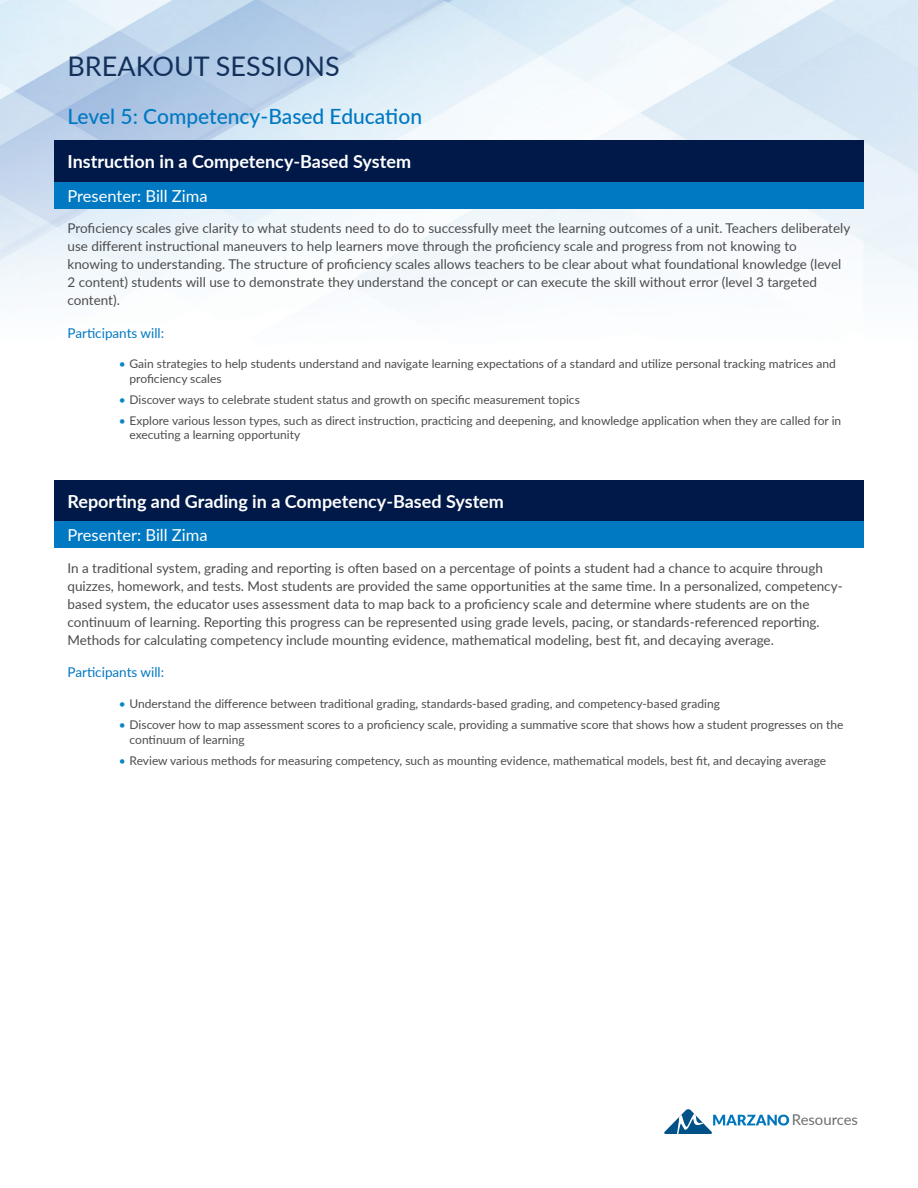
<style>
.page{position:relative;width:918px;height:1188px;background:#fff}
.page>*{position:absolute;margin:0;border:0;box-sizing:border-box;transform-origin:0 0}
.t1{font:27px "Lato";color:#13315b}
.t2{font:500 21px "Lato";color:#0079c2}
.t3{font:700 18px "Lato";color:#fff}
.t4{font:16.5px "Lato";color:#fff}
.t5{font:14.85px "Lato";color:#6c6d70}
.t6{font:13.5px/18px "Lato";color:#4b4c4d}
.t7{font:13.5px "Lato";color:#0079c2}
.t8{font:12px/14.4px "Lato";color:#4b4c4d}
.s1{color:#0c85c8}
</style>
<div class="page">
<img style="left:0;top:0;width:918px;height:306px">
<div style="left:54px;top:140px;width:810px;height:42px;background:#001948"></div>
<div style="left:54px;top:182px;width:810px;height:26px;background:#0079c2"></div>
<div style="left:54px;top:480px;width:810px;height:42px;background:#001948"></div>
<div style="left:54px;top:521px;width:810px;height:27px;background:#0079c2"></div>
<svg style="left:664px;top:1109px;width:125px;height:25px"></svg>
<h1 class="t1" style="left:68px;top:47px;width:274px">BREAKOUT SESSIONS</h1>
<h2 class="t2" style="left:68px;top:101px;width:356px">Level 5: Competency-Based Education</h2>
<h3 class="t3" style="left:68px;top:149px;width:345px">Instruction in a Competency-Based System</h3>
<p class="t4" style="left:68px;top:184px;width:142px">Presenter: Bill Zima</p>
<p class="t6" style="left:68px;top:219px;width:784px">Proficiency scales give clarity to what students need to do to successfully meet the learning outcomes of a unit. Teachers deliberately use different instructional maneuvers to help learners move through the proficiency scale and progress from not knowing to knowing to understanding. The structure of proficiency scales allows teachers to be clear about what foundational knowledge (level 2 content) students will use to demonstrate they understand the concept or can execute the skill without error (level 3 targeted content).</p>
<p class="t7" style="left:68px;top:323px;width:98px">Participants will:</p>
<p class="t8" style="left:130px;top:356px;width:708px;text-indent:-11px"><span class="s1">•</span> Gain strategies to help students understand and navigate learning expectations of a standard and utilize personal tracking matrices and proficiency scales</p>
<p class="t8" style="left:119px;top:392px;width:463px"><span class="s1">•</span> Discover ways to celebrate student status and growth on specific measurement topics</p>
<p class="t8" style="left:130px;top:413px;width:713px;text-indent:-11px"><span class="s1">•</span> Explore various lesson types, such as direct instruction, practicing and deepening, and knowledge application when they are called for in executing a learning opportunity</p>
<h3 class="t3" style="left:68px;top:488px;width:438px">Reporting and Grading in a Competency-Based System</h3>
<p class="t4" style="left:68px;top:524px;width:142px">Presenter: Bill Zima</p>
<p class="t6" style="left:68px;top:559px;width:777px">In a traditional system, grading and reporting is often based on a percentage of points a student had a chance to acquire through quizzes, homework, and tests. Most students are provided the same opportunities at the same time. In a personalized, competency&shy;based system, the educator uses assessment data to map back to a proficiency scale and determine where students are on the continuum of learning. Reporting this progress can be represented using grade levels, pacing, or standards-referenced reporting.<br>Methods for calculating competency include mounting evidence, mathematical modeling, best fit, and decaying average.</p>
<p class="t7" style="left:68px;top:663px;width:98px">Participants will:</p>
<p class="t8" style="left:119px;top:696px;width:603px"><span class="s1">•</span> Understand the difference between traditional grading, standards-based grading, and competency-based grading</p>
<p class="t8" style="left:130px;top:717px;width:716px;text-indent:-11px"><span class="s1">•</span> Discover how to map assessment scores to a proficiency scale, providing a summative score that shows how a student progresses on the continuum of learning</p>
<p class="t8" style="left:119px;top:753px;width:709px"><span class="s1">•</span> Review various methods for measuring competency, such as mounting evidence, mathematical models, best fit, and decaying average</p>
<p class="t5" style="left:792px;top:1109px;width:68px">Resources</p>
</div>
